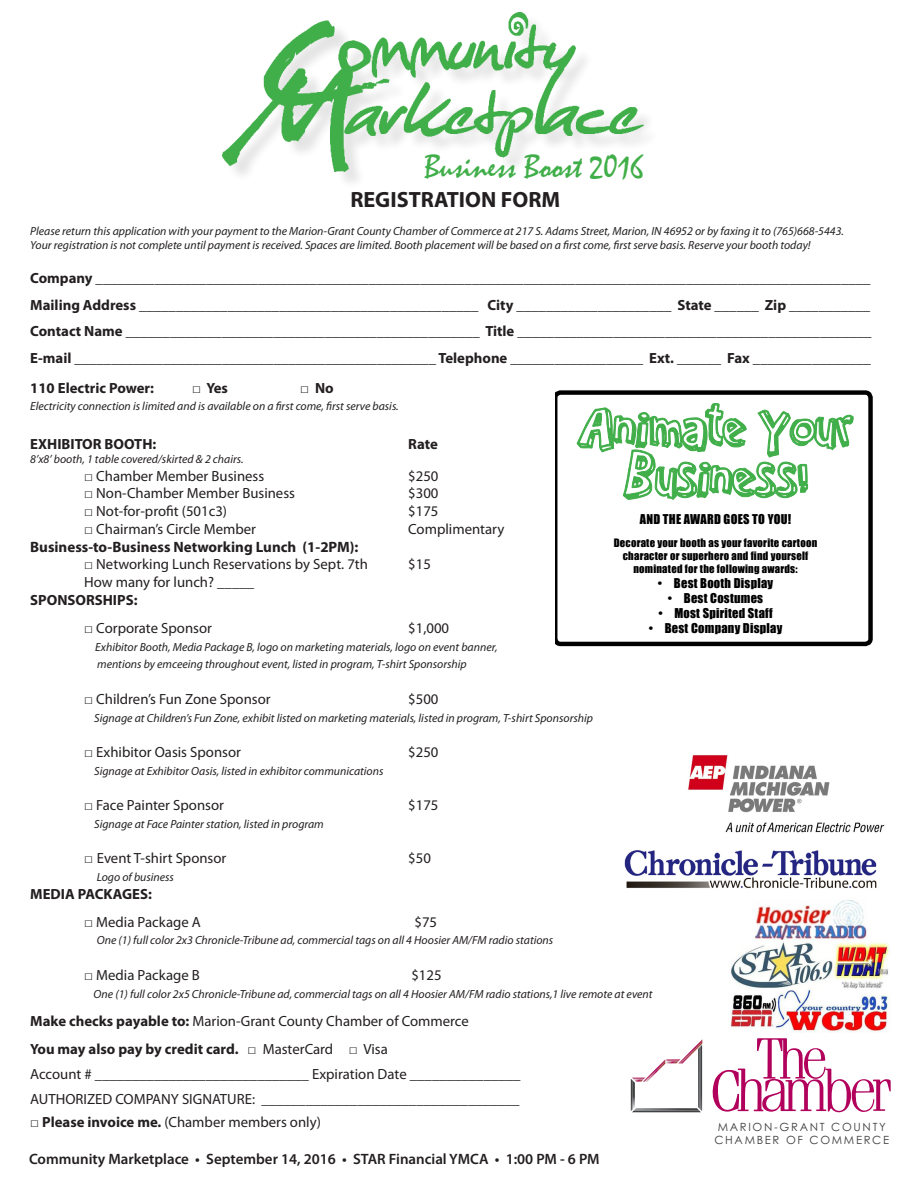
<style>
.page{position:relative;width:918px;height:1188px;background:#fff}
.page>*{position:absolute;margin:0;border:0;box-sizing:border-box;transform-origin:0 0}
.t1{font:57.75px/49.8px "Cartoon Relief";letter-spacing:-.03em;color:#40ae49;text-align:center}
.t2{font:33px "Mistral";color:#40ae49}
.t3{font:700 22.2px "Myriad Pro";color:#231f20}
.t4{font:600 15px "Myriad Pro";color:#231f20}
.t5{font:700 15px "Myriad Pro";color:#231f20}
.t6{font:14.7px "Myriad Pro";color:#231f20}
.t7{font:700 14.7px "Myriad Pro";color:#231f20}
.t8{font:12.45px "Impact";letter-spacing:.02em;color:#000}
.t9{font:italic 11.85px "Myriad Pro";color:#231f20}
.t10{font:11.25px/13.4px "Century Gothic";letter-spacing:.15em;color:#414243;text-align:center}
.t11{font:10.65px/12.8px "Impact";letter-spacing:.02em;color:#000;text-align:center}
.s1{font-family:"Times New Roman";font-weight:400}
.s2{font-family:"Times New Roman"}
.s3{font-weight:700}
.s4{font-weight:400}
</style>
<div class="page">
<img style="left:624px;top:850px;width:253px;height:38px">
<img style="left:731px;top:900px;width:158px;height:133px">
<img style="left:688px;top:755px;width:197px;height:78px">
<img style="left:223px;top:12px;width:421px;height:159px">
<svg style="left:712px;top:1038px;width:179px;height:75px"></svg>
<svg style="left:631px;top:1039px;width:71px;height:73px"></svg>
<svg style="left:556px;top:390px;width:317px;height:256px"></svg>
<svg style="left:576px;top:403px;width:278px;height:97px"></svg>
<p class="t2" style="left:425px;top:146px;width:221px">Business Boost 2016</p>
<p class="t3" style="left:350px;top:185px;width:211px">REGISTRATION FORM</p>
<p class="t9" style="left:30px;top:224px;width:815px">Please return this application with your payment to the Marion-Grant County Chamber of Commerce at 217 S. Adams Street, Marion, IN 46952 or by faxing it to (765)668-5443.</p>
<p class="t9" style="left:30px;top:238px;width:782px">Your registration is not complete until payment is received. Spaces are limited. Booth placement will be based on a first come, first serve basis. Reserve your booth today!</p>
<p class="t7" style="left:30px;top:269px;width:842px">Company _________________________________________________________________________________________________________</p>
<p class="t7" style="left:30px;top:295px;width:842px">Mailing Address ______________________________________________ City _____________________ State ______ Zip ___________</p>
<p class="t7" style="left:30px;top:322px;width:843px">Contact Name ________________________________________________ Title ________________________________________________</p>
<p class="t7" style="left:30px;top:348px;width:842px">E-mail _________________________________________________ Telephone __________________ Ext. ______ Fax ________________</p>
<p class="t7" style="left:30px;top:378px;width:125px">110 Electric Power:</p>
<p class="t7" style="left:192px;top:378px;width:37px"><span class="s1">□</span> Yes</p>
<p class="t7" style="left:300px;top:378px;width:35px"><span class="s1">□</span> No</p>
<p class="t9" style="left:30px;top:399px;width:370px">Electricity connection is limited and is available on a first come, first serve basis.</p>
<p class="t7" style="left:30px;top:434px;width:128px">EXHIBITOR BOOTH:</p>
<p class="t7" style="left:408px;top:434px;width:31px">Rate</p>
<p class="t9" style="left:30px;top:452px;width:215px">8’x8’ booth, 1 table covered/skirted &amp; 2 chairs.</p>
<p class="t6" style="left:84px;top:467px;width:182px"><span class="s2">□</span> Chamber Member Business</p>
<p class="t6" style="left:408px;top:467px;width:32px">$250</p>
<p class="t6" style="left:84px;top:484px;width:212px"><span class="s2">□</span> Non-Chamber Member Business</p>
<p class="t6" style="left:408px;top:484px;width:32px">$300</p>
<p class="t6" style="left:84px;top:502px;width:144px"><span class="s2">□</span> Not-for-profit (501c3)</p>
<p class="t6" style="left:408px;top:502px;width:32px">$175</p>
<p class="t6" style="left:84px;top:520px;width:173px"><span class="s2">□</span> Chairman’s Circle Member</p>
<p class="t6" style="left:408px;top:520px;width:98px">Complimentary</p>
<p class="t5" style="left:30px;top:537px;width:330px">Business-to-Business Networking Lunch (1-2PM):</p>
<p class="t6" style="left:84px;top:555px;width:285px"><span class="s2">□</span> Networking Lunch Reservations by Sept. 7th</p>
<p class="t6" style="left:408px;top:555px;width:24px">$15</p>
<p class="t6" style="left:84px;top:573px;width:171px">How many for lunch? _____</p>
<p class="t7" style="left:30px;top:590px;width:109px">SPONSORSHIPS:</p>
<p class="t6" style="left:84px;top:619px;width:129px"><span class="s2">□</span> Corporate Sponsor</p>
<p class="t6" style="left:408px;top:619px;width:42px">$1,000</p>
<p class="t9" style="left:95px;top:639px;width:404px">Exhibitor Booth, Media Package B, logo on marketing materials, logo on event banner,</p>
<p class="t9" style="left:97px;top:657px;width:371px">mentions by emceeing throughout event, listed in program, T-shirt Sponsorship</p>
<p class="t6" style="left:84px;top:690px;width:188px"><span class="s2">□</span> Children’s Fun Zone Sponsor</p>
<p class="t6" style="left:408px;top:690px;width:32px">$500</p>
<p class="t9" style="left:94px;top:710px;width:500px">Signage at Children’s Fun Zone, exhibit listed on marketing materials, listed in program, T-shirt Sponsorship</p>
<p class="t6" style="left:84px;top:743px;width:158px"><span class="s2">□</span> Exhibitor Oasis Sponsor</p>
<p class="t6" style="left:408px;top:743px;width:32px">$250</p>
<p class="t9" style="left:94px;top:763px;width:291px">Signage at Exhibitor Oasis, listed in exhibitor communications</p>
<p class="t6" style="left:84px;top:796px;width:141px"><span class="s2">□</span> Face Painter Sponsor</p>
<p class="t6" style="left:408px;top:796px;width:32px">$175</p>
<p class="t9" style="left:94px;top:816px;width:231px">Signage at Face Painter station, listed in program</p>
<p class="t6" style="left:84px;top:849px;width:144px"><span class="s2">□</span> Event T-shirt Sponsor</p>
<p class="t6" style="left:408px;top:849px;width:24px">$50</p>
<p class="t9" style="left:97px;top:870px;width:79px">Logo of business</p>
<p class="t7" style="left:30px;top:884px;width:123px">MEDIA PACKAGES:</p>
<p class="t6" style="left:84px;top:913px;width:118px"><span class="s2">□</span> Media Package A</p>
<p class="t6" style="left:415px;top:913px;width:24px">$75</p>
<p class="t9" style="left:97px;top:933px;width:458px">One (1) full color 2x3 Chronicle-Tribune ad, commercial tags on all 4 Hoosier AM/FM radio stations</p>
<p class="t6" style="left:84px;top:966px;width:117px"><span class="s2">□</span> Media Package B</p>
<p class="t6" style="left:411px;top:966px;width:32px">$125</p>
<p class="t9" style="left:94px;top:986px;width:561px">One (1) full color 2x5 Chronicle-Tribune ad, commercial tags on all 4 Hoosier AM/FM radio stations,1 live remote at event</p>
<p class="t6" style="left:30px;top:1012px;width:440px"><span class="s3">Make checks payable to:</span> Marion-Grant County Chamber of Commerce</p>
<p class="t7" style="left:30px;top:1039px;width:359px">You may also pay by credit card. <span class="s1">□</span> <span class="s4">MasterCard</span> <span class="s1">□</span> <span class="s4">Visa</span></p>
<p class="t6" style="left:30px;top:1065px;width:492px">Account # _____________________________ Expiration Date _______________</p>
<p class="t6" style="left:30px;top:1090px;width:491px">AUTHORIZED COMPANY SIGNATURE: ___________________________________</p>
<p class="t6" style="left:30px;top:1113px;width:292px"><span class="s2">□</span> <span class="s3">Please invoice me.</span> (Chamber members only)</p>
<p class="t1" style="left:577px;top:400px;width:279px">Animate Your<br>Business!</p>
<p class="t8" style="left:640px;top:509px;width:153px">AND THE AWARD GOES TO YOU!</p>
<p class="t11" style="left:614px;top:536px;width:205px">Decorate your booth as your favorite cartoon character or superhero and find yourself nominated for the following awards:</p>
<p class="t8" style="left:658px;top:573px;width:117px">• Best Booth Display</p>
<p class="t8" style="left:668px;top:588px;width:97px">• Best Costumes</p>
<p class="t8" style="left:658px;top:603px;width:116px">• Most Spirited Staff</p>
<p class="t8" style="left:649px;top:618px;width:135px">• Best Company Display</p>
<p class="t10" style="left:714px;top:1120px;width:176px">MARION-GRANT COUNTY<br>CHAMBER OF COMMERCE</p>
<p class="t4" style="left:29px;top:1149px;width:572px">Community Marketplace • September 14, 2016 • STAR Financial YMCA • 1:00 PM - 6 PM</p>
</div>
